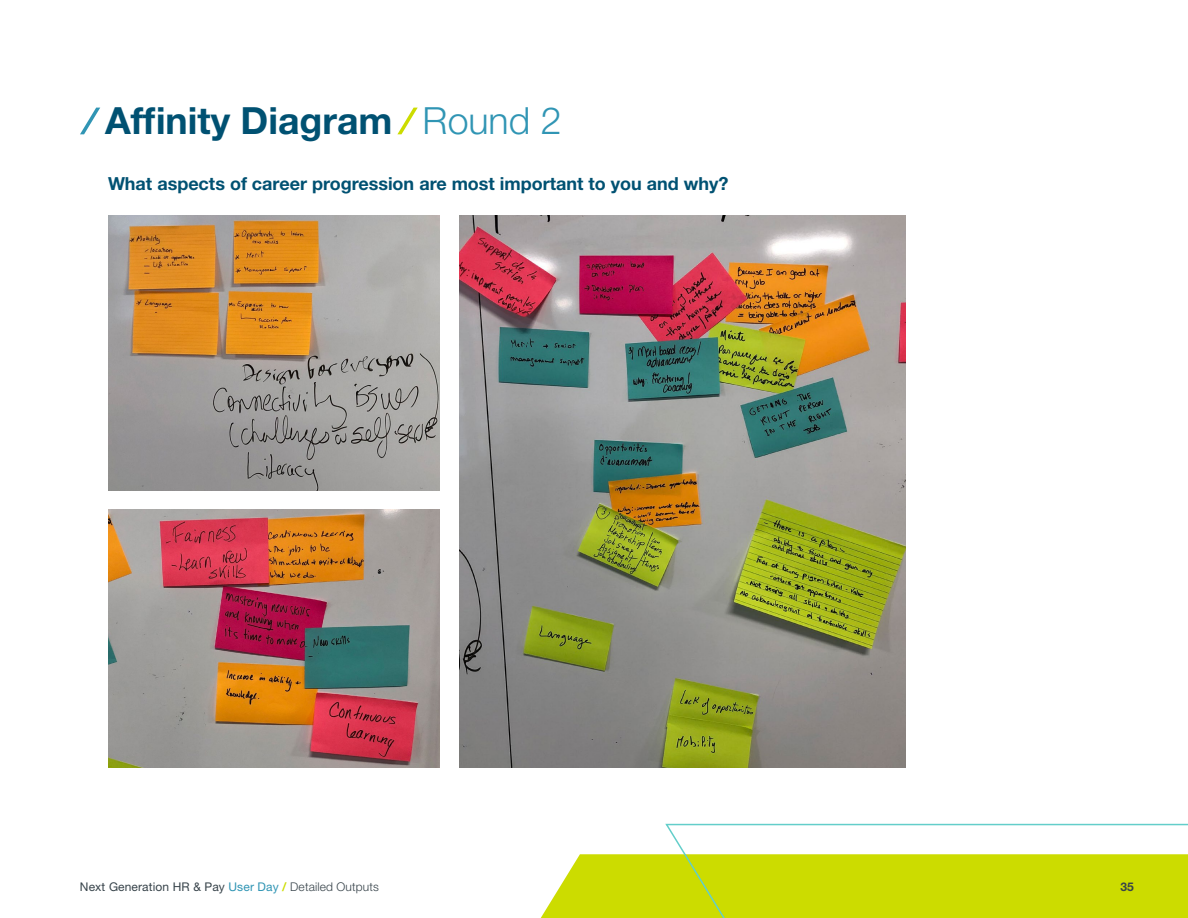
<style>
.page{position:relative;width:1188px;height:918px;background:#fff}
.page>*{position:absolute;margin:0;border:0;box-sizing:border-box;transform-origin:0 0}
.t1{font:700 37.5px "Helvetica Neue LT Std";color:#005172}
.t2{font:700 18px "Helvetica Neue LT Std";color:#005172}
.t3{font:12px "Helvetica Neue LT Std";letter-spacing:.01em;color:#37434a}
.t4{font:700 12px "Helvetica Neue LT Std";color:#37434a}
.s1{font-weight:300;color:#3095b4}
.s2{color:#3095b4}
.s3{font-weight:700;color:#ccdc00}
.s4{font-weight:300}
</style>
<div class="page">
<svg style="left:540px;top:854px;width:124px;height:64px"></svg>
<svg style="left:664px;top:823px;width:524px;height:95px"></svg>
<svg style="left:80px;top:108px;width:20px;height:26px"></svg>
<svg style="left:397px;top:108px;width:21px;height:26px"></svg>
<img style="left:108px;top:216px;width:332px;height:274px">
<img style="left:459px;top:216px;width:447px;height:552px">
<img style="left:108px;top:510px;width:332px;height:258px">
<h1 class="t1" style="left:105px;top:98px;width:458px">Affinity Diagram <span class="s1">Round 2</span></h1>
<p class="t2" style="left:108px;top:172px;width:622px">What aspects of career progression are most important to you and why?</p>
<p class="t3" style="left:80px;top:880px;width:300px">Next Generation HR &amp; Pay <span class="s2">User Day</span> <span class="s3">/</span> <span class="s4">Detailed Outputs</span></p>
<p class="t4" style="left:1121px;top:879px;width:15px">35</p>
</div>
